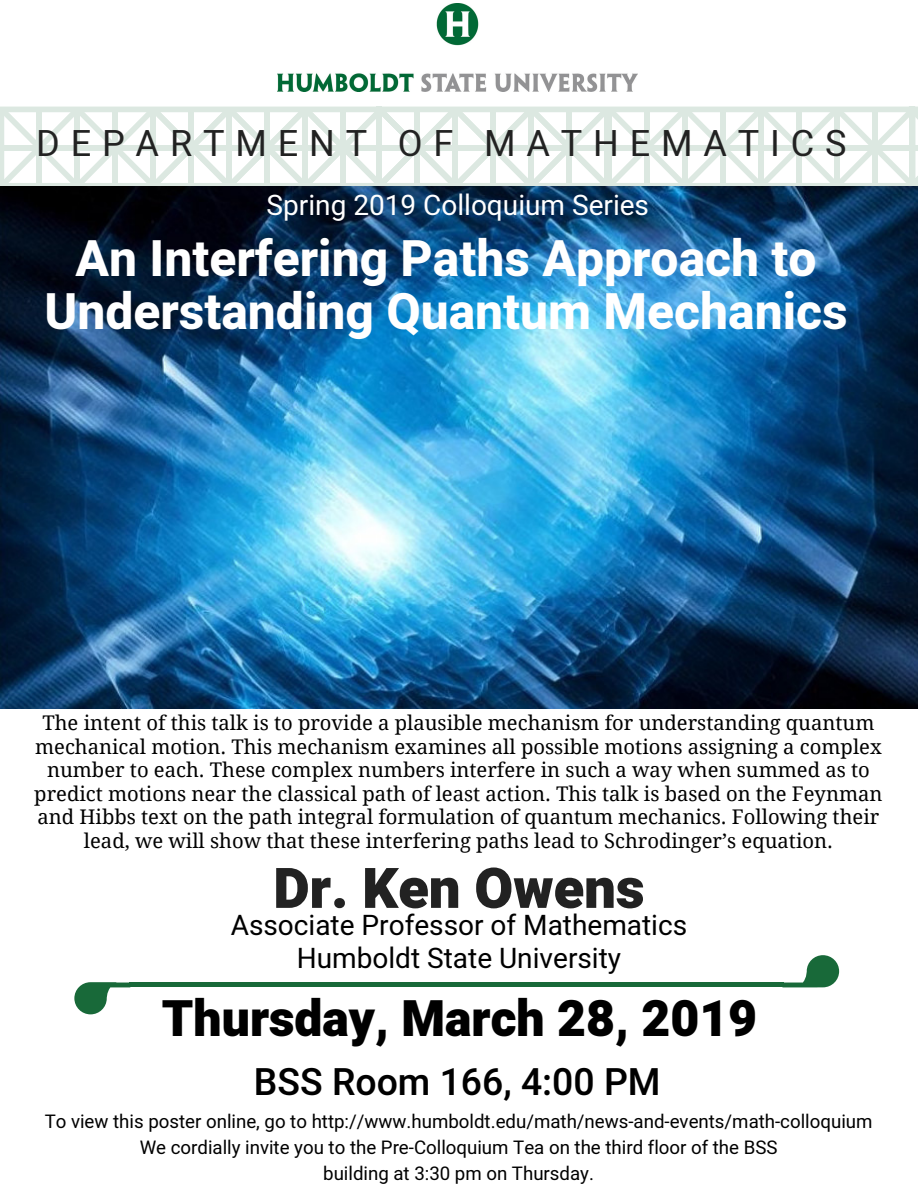
<style>
.page{position:relative;width:918px;height:1188px;background:#fff}
.page>*{position:absolute;margin:0;border:0;box-sizing:border-box;transform-origin:0 0}
.t1{font:900 55.95px "Heebo";color:#222}
.t2{font:800 49.8px/52.8px "Heebo";color:#fff;text-align:center}
.t3{font:900 49.8px "Heebo";color:#000}
.t4{font:500 37.35px "Heebo";color:#000}
.t5{font:36.15px "Heebo";letter-spacing:.3em;color:#222}
.t6{font:28.05px/32.7px "Heebo";color:#000;text-align:center}
.t7{font:28.05px "Heebo";color:#fff}
.t8{font:20.25px/23.7px "Droid Serif";color:#000;text-align:center}
.t9{font:18.75px/25.8px "Heebo";color:#000;text-align:center}
</style>
<div class="page">
<svg style="left:0;top:107px;width:918px;height:80px"></svg>
<div style="left:340px;top:112px;width:6px;height:73px;background:#dce8e1"></div>
<hr style="left:129px;top:983px;width:655px;height:4px;background:#186939">
<svg style="left:74px;top:982px;width:56px;height:32px"></svg>
<svg style="left:782px;top:955px;width:57px;height:32px"></svg>
<img style="left:278px;top:3px;width:360px;height:88px">
<img style="left:0;top:187px;width:918px;height:522px">
<h3 class="t5" style="left:36px;top:119px;width:812px">DEPARTMENT OF MATHEMATICS</h3>
<h3 class="t7" style="left:267px;top:186px;width:384px">Spring 2019 Colloquium Series</h3>
<h2 class="t2" style="left:44px;top:234px;width:805px">An Interfering Paths Approach to<br>Understanding Quantum Mechanics</h2>
<p class="t8" style="left:34px;top:711px;width:850px">The intent of this talk is to provide a plausible mechanism for understanding quantum mechanical motion. This mechanism examines all possible motions assigning a complex number to each. These complex numbers interfere in such a way when summed as to predict motions near the classical path of least action. This talk is based on the Feynman and Hibbs text on the path integral formulation of quantum mechanics. Following their lead, we will show that these interfering paths lead to Schrodinger’s equation.</p>
<h1 class="t1" style="left:273px;top:849px;width:373px">Dr. Ken Owens</h1>
<h3 class="t6" style="left:231px;top:910px;width:458px">Associate Professor of Mathematics<br>Humboldt State University</h3>
<h2 class="t3" style="left:162px;top:984px;width:597px">Thursday, March 28, 2019</h2>
<h3 class="t4" style="left:254px;top:1056px;width:408px">BSS Room 166, 4:00 PM</h3>
<p class="t9" style="left:45px;top:1110px;width:829px">To view this poster online, go to http://www.humboldt.edu/math/news-and-events/math-colloquium<br>We cordially invite you to the Pre-Colloquium Tea on the third floor of the BSS<br>building at 3:30 pm on Thursday.</p>
</div>
